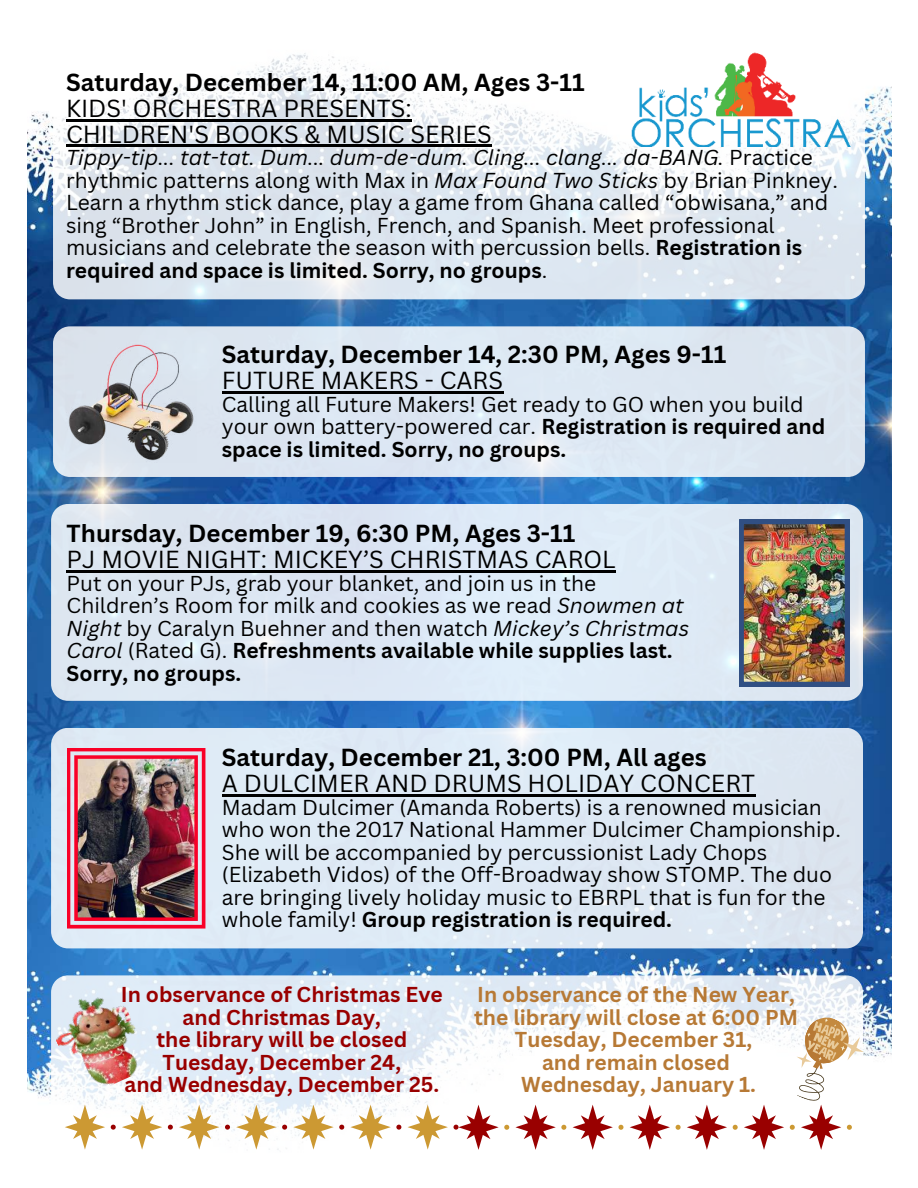
<style>
.page{position:relative;width:918px;height:1188px;background:#fff}
.page>*{position:absolute;margin:0;border:0;box-sizing:border-box;transform-origin:0 0}
.t1{font:700 24px "Canva Sans";color:#000}
.t2{font:24px/25.8px "Canva Sans";color:#000}
.t3{font:21px/22.5px "Canva Sans";color:#000}
.t4{font:700 21px/22.5px "Canva Sans";color:#900;text-align:center}
.t5{font:700 21px/22.5px "Canva Sans";color:#b77935;text-align:center}
.s1{font-style:italic}
.s2{font-weight:700}
</style>
<div class="page">
<img style="left:27px;top:86px;width:865px;height:1012px">
<svg style="left:53px;top:53px;width:812px;height:246px;fill:#dde7f1"></svg>
<img style="left:631px;top:52px;width:219px;height:94px">
<div style="left:53px;top:326px;width:812px;height:151px;background:#dce7f2"></div>
<div style="left:51px;top:504px;width:812px;height:197px;background:#dde8f4"></div>
<div style="left:51px;top:728px;width:812px;height:220px;background:#deeaf5"></div>
<img style="left:67px;top:748px;width:138px;height:181px">
<svg style="left:51px;top:975px;width:812px;height:125px;fill:#dfebf6"></svg>
<img style="left:66px;top:341px;width:130px;height:121px">
<img style="left:739px;top:520px;width:110px;height:166px">
<hr style="left:67px;top:570px;width:549px;height:3px;background:#000">
<hr style="left:66px;top:119px;width:346px;height:2px;background:#000">
<hr style="left:66px;top:145px;width:426px;height:2px;background:#000">
<hr style="left:222px;top:392px;width:281px;height:2px;background:#000">
<hr style="left:222px;top:794px;width:533px;height:3px;background:#000">
<svg style="left:65px;top:1017px;width:799px;height:133px"></svg>
<img style="left:45px;top:983px;width:108px;height:115px">
<p class="t1" style="left:66px;top:68px;width:520px">Saturday, December 14, 11:00 AM, Ages 3-11</p>
<p class="t2" style="left:66px;top:95px;width:427px">KIDS' ORCHESTRA PRESENTS:<br>CHILDREN'S BOOKS &amp; MUSIC SERIES</p>
<p class="t3" style="left:66px;top:146px;width:773px"><span class="s1">Tippy-tip... tat-tat. Dum... dum-de-dum. Cling... clang... da-BANG.</span> Practice rhythmic patterns along with Max in <span class="s1">Max Found Two Sticks</span> by Brian Pinkney.<br>Learn a rhythm stick dance, play a game from Ghana called “obwisana,” and sing “Brother John” in English, French, and Spanish. Meet professional musicians and celebrate the season with percussion bells. <span class="s2">Registration is required and space is limited. Sorry, no groups</span>.</p>
<p class="t1" style="left:222px;top:340px;width:506px">Saturday, December 14, 2:30 PM, Ages 9-11</p>
<p class="t2" style="left:222px;top:368px;width:283px">FUTURE MAKERS - CARS</p>
<p class="t3" style="left:222px;top:393px;width:605px">Calling all Future Makers! Get ready to GO when you build your own battery-powered car. <span class="s2">Registration is required and space is limited. Sorry, no groups.</span></p>
<p class="t1" style="left:67px;top:519px;width:510px">Thursday, December 19, 6:30 PM, Ages 3-11</p>
<p class="t2" style="left:67px;top:547px;width:551px">PJ MOVIE NIGHT: MICKEY’S CHRISTMAS CAROL</p>
<p class="t3" style="left:67px;top:572px;width:624px">Put on your PJs, grab your blanket, and join us in the Children’s Room for milk and cookies as we read <span class="s1">Snowmen at Night</span> by Caralyn Buehner and then watch <span class="s1">Mickey’s Christmas Carol</span> (Rated G). <span class="s2">Refreshments available while supplies last.<br>Sorry, no groups.</span></p>
<p class="t1" style="left:222px;top:743px;width:486px">Saturday, December 21, 3:00 PM, All ages</p>
<p class="t2" style="left:222px;top:771px;width:535px">A DULCIMER AND DRUMS HOLIDAY CONCERT</p>
<p class="t3" style="left:222px;top:796px;width:621px">Madam Dulcimer (Amanda Roberts) is a renowned musician who won the 2017 National Hammer Dulcimer Championship.<br>She will be accompanied by percussionist Lady Chops (Elizabeth Vidos) of the Off-Broadway show STOMP. The duo are bringing lively holiday music to EBRPL that is fun for the whole family! <span class="s2">Group registration is required.</span></p>
<p class="t4" style="left:121px;top:984px;width:324px">In observance of Christmas Eve and Christmas Day,<br>the library will be closed<br>Tuesday, December 24,<br>and Wednesday, December 25.</p>
<p class="t5" style="left:474px;top:984px;width:325px">In observance of the New Year, the library will close at 6:00 PM<br>Tuesday, December 31,<br>and remain closed<br>Wednesday, January 1.</p>
</div>
